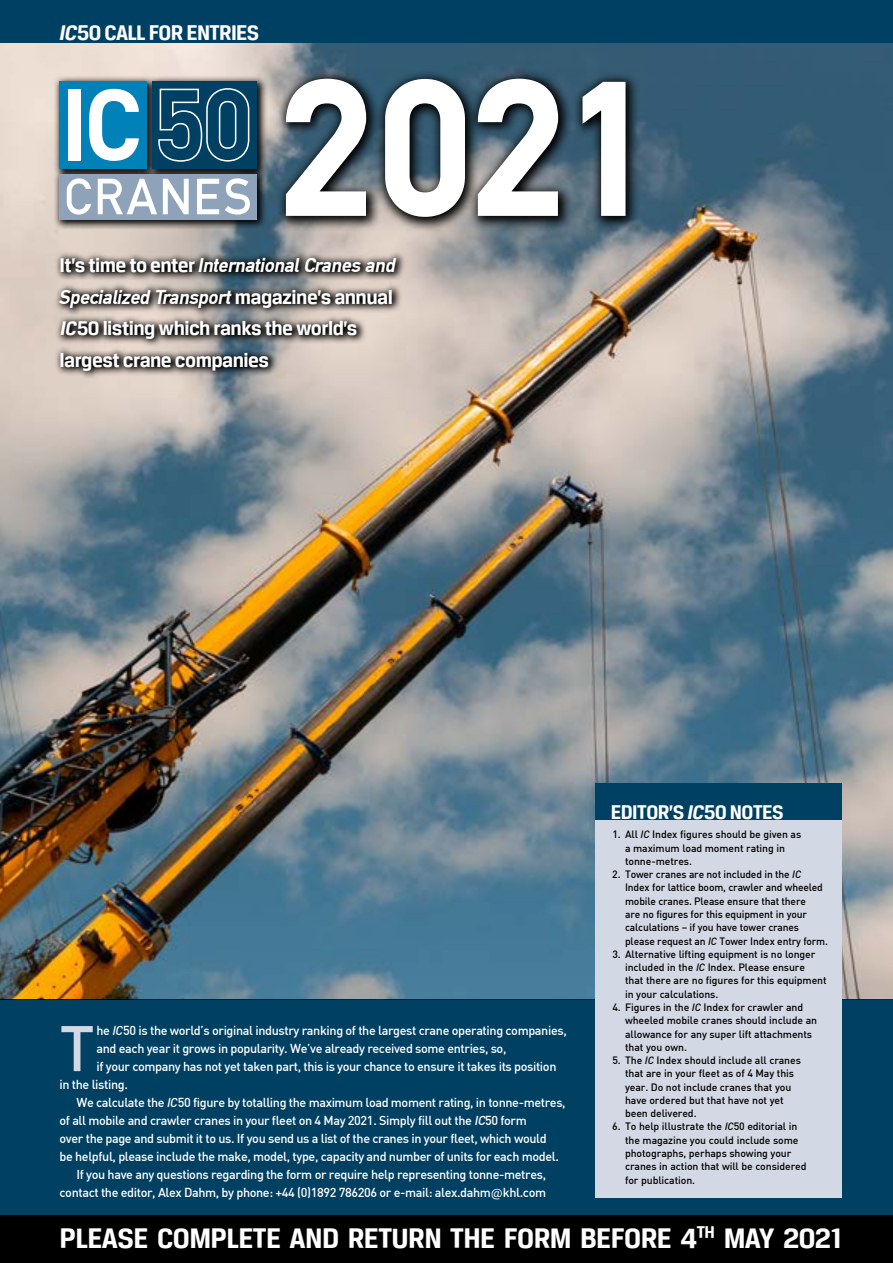
<style>
.page{position:relative;width:893px;height:1263px;background:#fff}
.page>*{position:absolute;margin:0;border:0;box-sizing:border-box;transform-origin:0 0}
.t1{font:700 203.7px "DIN Mittel EF";color:#fff}
.t2{font:500 63.3px "DIN";color:#d3d9e4}
.t3{font:700 30px "Breuer Text";letter-spacing:-.02em;color:#fff}
.t4{font:700 22.5px "Breuer Text";letter-spacing:-.03em;color:#fff}
.t5{font:italic 700 21px/31.5px "DIN Mittel EF";letter-spacing:-.025em;color:#fff}
.t6{font:700 21px/31.5px "Breuer Text";letter-spacing:-.025em;color:#fff}
.t7{font:500 12.75px "DIN";letter-spacing:-.03em;color:#fff}
.t8{font:500 10.5px/13.2px "DIN";letter-spacing:-.01em;color:#000}
.s1{font-style:italic}
.s2{font-family:"Breuer Text";font-style:normal}
.s3{font-family:"DIN Mittel EF";font-weight:400}
</style>
<div class="page">
<img style="left:0;top:43px;width:893px;height:956px">
<div style="left:0;top:999px;width:893px;height:216px;background:#004062"></div>
<div style="left:0;top:0;width:893px;height:43px;background:#004062"></div>
<svg style="left:53px;top:75px;width:214px;height:154px;background:#747574"></svg>
<div style="left:60px;top:81px;width:87px;height:87px;background:#0082b9"></div>
<div style="left:152px;top:81px;width:105px;height:87px;background:#004062"></div>
<svg style="left:89px;top:89px;width:50px;height:72px"></svg>
<div style="left:68px;top:89px;width:13px;height:71px;background:#fff"></div>
<svg style="left:158px;top:88px;width:92px;height:74px"></svg>
<div style="left:60px;top:174px;width:197px;height:45px;background:#8ea2b9"></div>
<svg style="left:67px;top:178px;width:183px;height:37px"></svg>
<svg style="left:276px;top:68px;width:363px;height:163px;background:#2c3840"></svg>
<div style="left:595px;top:819px;width:247px;height:378px;background:#d3d9e4"></div>
<div style="left:595px;top:783px;width:247px;height:36px;background:#004062"></div>
<div style="left:0;top:1215px;width:893px;height:48px;background:#000"></div>
<svg style="left:53px;top:251px;width:354px;height:128px;background:#847f7b"></svg>
<h3 class="t4" style="left:60px;top:20px;width:201px"><span class="s1">IC</span>50 CALL FOR ENTRIES</h3>
<h1 class="t1" style="left:280px;top:30px;width:381px">2021</h1>
<h3 class="t5" style="left:60px;top:249px;width:338px"><span class="s2">It’s time to enter</span> International Cranes and<br>Specialized Transport <span class="s2">magazine’s annual</span></h3>
<h3 class="t6" style="left:60px;top:312px;width:299px"><span class="s1">IC</span>50 listing which ranks the world’s largest crane companies</h3>
<h2 class="t2" style="left:60px;top:1008px;width:37px">T</h2>
<p class="t7" style="left:97px;top:1022px;width:472px">he <span class="s1">IC</span>50 is the world’s original industry ranking of the largest crane operating companies,</p>
<p class="t7" style="left:97px;top:1040px;width:411px">and each year it grows in popularity. We’ve already received some entries, so,</p>
<p class="t7" style="left:97px;top:1058px;width:461px">if your company has not yet taken part, this is your chance to ensure it takes its position</p>
<p class="t7" style="left:60px;top:1076px;width:70px">in the listing.</p>
<p class="t7" style="left:77px;top:1094px;width:491px">We calculate the <span class="s1">IC</span>50 figure by totalling the maximum load moment rating, in tonne-metres,</p>
<p class="t7" style="left:60px;top:1112px;width:469px">of all mobile and crawler cranes in your fleet on 4 May 2021. Simply fill out the <span class="s1">IC</span>50 form</p>
<p class="t7" style="left:60px;top:1130px;width:489px">over the page and submit it to us. If you send us a list of the cranes in your fleet, which would</p>
<p class="t7" style="left:60px;top:1148px;width:501px">be helpful, please include the make, model, type, capacity and number of units for each model.</p>
<p class="t7" style="left:77px;top:1166px;width:471px">If you have any questions regarding the form or require help representing tonne-metres,</p>
<p class="t7" style="left:60px;top:1184px;width:488px">contact the editor, Alex Dahm, by phone: +44 (0)1892 786206 or e-mail: alex.dahm<span class="s3">@</span>khl.com</p>
<h3 class="t6" style="left:611px;top:796px;width:175px">EDITOR’S <span class="s1">IC</span>50 NOTES</h3>
<p class="t8" style="left:625px;top:828px;width:178px;text-indent:-13px">1. All <span class="s1">IC</span> Index figures should be given as a maximum load moment rating in tonne-metres.</p>
<p class="t8" style="left:625px;top:867px;width:204px;text-indent:-13px">2. Tower cranes are not included in the <span class="s1">IC </span>Index for lattice boom, crawler and wheeled mobile cranes. Please ensure that there<br>are no figures for this equipment in your calculations – if you have tower cranes please request an <span class="s1">IC</span> Tower Index entry form.</p>
<p class="t8" style="left:625px;top:947px;width:203px;text-indent:-13px">3. Alternative lifting equipment is no longer included in the <span class="s1">IC</span> Index. Please ensure<br>that there are no figures for this equipment in your calculations.</p>
<p class="t8" style="left:625px;top:1000px;width:194px;text-indent:-13px">4. Figures in the <span class="s1">IC</span> Index for crawler and wheeled mobile cranes should include an allowance for any super lift attachments that you own.</p>
<p class="t8" style="left:625px;top:1053px;width:177px;text-indent:-13px">5. The <span class="s1">IC</span> Index should include all cranes that are in your fleet as of 4 May this year. Do not include cranes that you have ordered but that have not yet been delivered.</p>
<p class="t8" style="left:625px;top:1120px;width:183px;text-indent:-13px">6. To help illustrate the <span class="s1">IC</span>50 editorial in the magazine you could include some photographs, perhaps showing your cranes in action that will be considered for publication.</p>
<h3 class="t3" style="left:60px;top:1222px;width:784px">PLEASE COMPLETE AND RETURN THE FORM BEFORE 4<sup>TH</sup> MAY 2021</h3>
</div>
